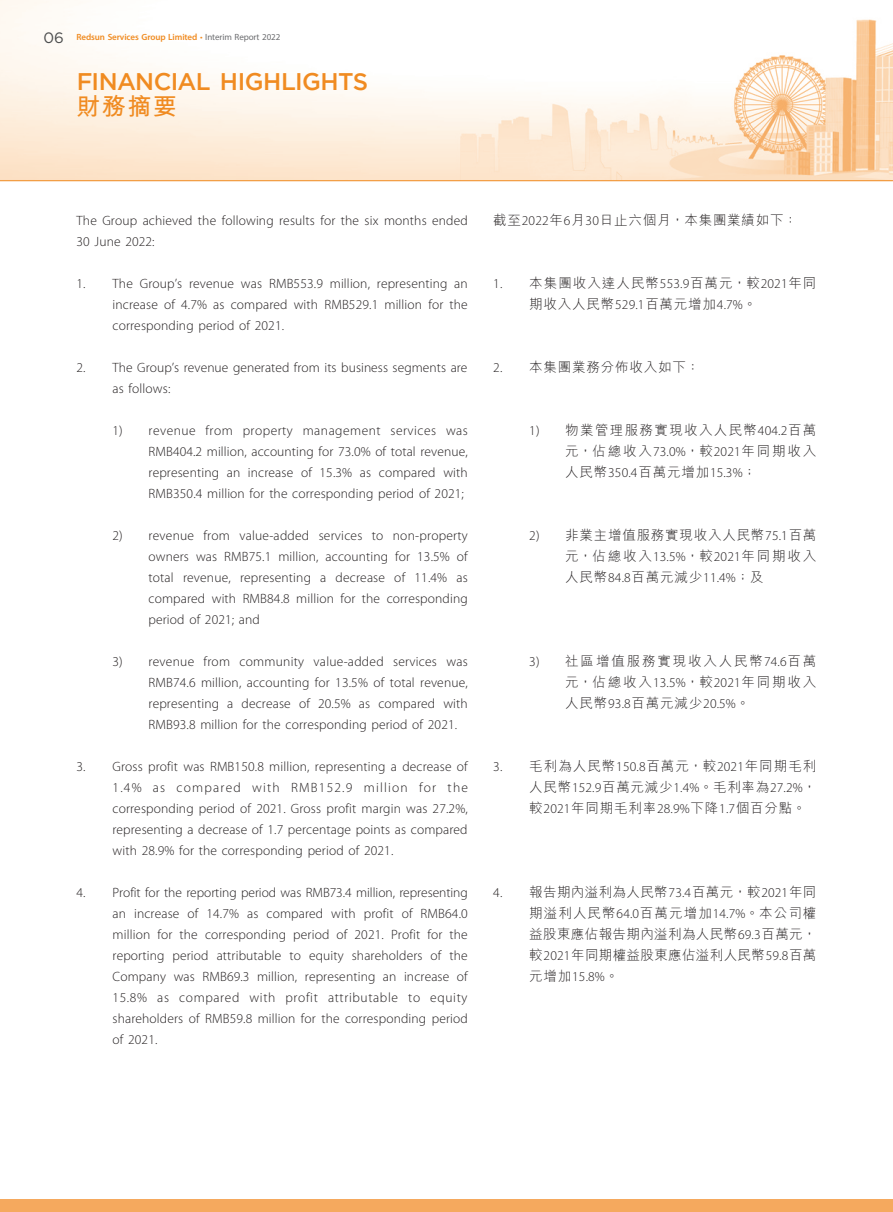
<style>
.page{position:relative;width:893px;height:1212px;background:#fff}
.page>*{position:absolute;margin:0;border:0;box-sizing:border-box;transform-origin:0 0}
.t1{font:500 24px "Gotham";letter-spacing:-.03em;color:#f08b21}
.t2{font:700 24px "M Hei HK";color:#f08b21}
._01_Body_Text{font:300 13.5px/21px "Myriad Pro";letter-spacing:.01em;color:#231f20;text-align:justify}
._01_Body_Text-2{font:300 13.5px/21px "M Hei HK";letter-spacing:.06em;color:#231f20;text-align:justify}
.t3{font:600 9px "Myriad Pro";letter-spacing:-.01em;color:#f08b21}
.s1{font-family:"Gotham";font-weight:400;font-size:15px;color:#4b4c4d}
.s2{font-weight:400}
.s3{font-weight:400;color:#6c6d70}
.s4{font-family:"Myriad Pro"}
</style>
<div class="page">
<img style="left:0;top:0;width:893px;height:180px">
<div style="left:0;top:1199px;width:893px;height:13px;background:#f5a95e"></div>
<hr style="left:0;top:180px;width:893px;height:1px;background:#f08b21">
<p class="t3" style="left:43px;top:32px;width:238px"><span class="s1">06</span> Redsun Services Group Limited <span class="s2">•</span> <span class="s3">Interim Report 2022</span></p>
<h1 class="t1" style="left:77px;top:68px;width:293px">FINANCIAL HIGHLIGHTS</h1>
<h1 class="t2" style="left:77px;top:89px;width:102px">財務摘要</h1>
<p class="_01_Body_Text" style="left:77px;top:210px;width:393px">The Group achieved the following results for the six months ended<br>30 June 2022:</p>
<p class="_01_Body_Text" style="left:113px;top:273px;width:357px;text-indent:-36px">1. The Group’s revenue was RMB553.9 million, representing an increase of 4.7% as compared with RMB529.1 million for the corresponding period of 2021.</p>
<p class="_01_Body_Text" style="left:113px;top:357px;width:356px;text-indent:-36px">2. The Group’s revenue generated from its business segments are as follows:</p>
<p class="_01_Body_Text" style="left:149px;top:420px;width:321px;text-indent:-36px">1) revenue from property management services was RMB404.2 million, accounting for 73.0% of total revenue, representing an increase of 15.3% as compared with RMB350.4 million for the corresponding period of 2021;</p>
<p class="_01_Body_Text" style="left:149px;top:525px;width:321px;text-indent:-36px">2) revenue from value-added services to non-property owners was RMB75.1 million, accounting for 13.5% of total revenue, representing a decrease of 11.4% as compared with RMB84.8 million for the corresponding period of 2021; and</p>
<p class="_01_Body_Text" style="left:149px;top:651px;width:321px;text-indent:-36px">3) revenue from community value-added services was RMB74.6 million, accounting for 13.5% of total revenue, representing a decrease of 20.5% as compared with RMB93.8 million for the corresponding period of 2021.</p>
<p class="_01_Body_Text" style="left:113px;top:756px;width:357px;text-indent:-36px">3. Gross profit was RMB150.8 million, representing a decrease of 1.4% as compared with RMB152.9 million for the corresponding period of 2021. Gross profit margin was 27.2%, representing a decrease of 1.7 percentage points as compared with 28.9% for the corresponding period of 2021.</p>
<p class="_01_Body_Text" style="left:113px;top:882px;width:357px;text-indent:-36px">4. Profit for the reporting period was RMB73.4 million, representing an increase of 14.7% as compared with profit of RMB64.0 million for the corresponding period of 2021. Profit for the reporting period attributable to equity shareholders of the Company was RMB69.3 million, representing an increase of 15.8% as compared with profit attributable to equity shareholders of RMB59.8 million for the corresponding period of 2021.</p>
<p class="_01_Body_Text-2" style="left:493px;top:209px;width:306px">截至<span class="s4">2022</span>年<span class="s4">6</span>月<span class="s4">30</span>日止六個月，本集團業績如下：</p>
<p class="_01_Body_Text-2" style="left:529px;top:272px;width:289px;text-indent:-36px"><span class="s4">1.</span> 本集團收入達人民幣<span class="s4">553.9</span>百萬元，較<span class="s4">2021</span>年同期收入人民幣<span class="s4">529.1</span>百萬元增加<span class="s4">4.7%</span>。</p>
<p class="_01_Body_Text-2" style="left:493px;top:356px;width:208px"><span class="s4">2.</span> 本集團業務分佈收入如下：</p>
<p class="_01_Body_Text-2" style="left:565px;top:419px;width:253px;text-indent:-36px"><span class="s4">1)</span> 物業管理服務實現收入人民幣<span class="s4">404.2</span>百萬元，佔總收入<span class="s4">73.0%</span>，較<span class="s4">2021</span>年同期收入人民幣<span class="s4">350.4</span>百萬元增加<span class="s4">15.3%</span>；</p>
<p class="_01_Body_Text-2" style="left:565px;top:524px;width:253px;text-indent:-36px"><span class="s4">2)</span> 非業主增值服務實現收入人民幣<span class="s4">75.1</span>百萬元，佔總收入<span class="s4">13.5%</span>，較<span class="s4">2021</span>年同期收入人民幣<span class="s4">84.8</span>百萬元減少<span class="s4">11.4%</span>；及</p>
<p class="_01_Body_Text-2" style="left:565px;top:650px;width:253px;text-indent:-36px"><span class="s4">3)</span> 社區增值服務實現收入人民幣<span class="s4">74.6</span>百萬元，佔總收入<span class="s4">13.5%</span>，較<span class="s4">2021</span>年同期收入人民幣<span class="s4">93.8</span>百萬元減少<span class="s4">20.5%</span>。</p>
<p class="_01_Body_Text-2" style="left:529px;top:755px;width:289px;text-indent:-36px"><span class="s4">3.</span> 毛利為人民幣<span class="s4">150.8</span>百萬元，較<span class="s4">2021</span>年同期毛利人民幣<span class="s4">152.9</span>百萬元減少<span class="s4">1.4%</span>。毛利率為<span class="s4">27.2%</span>，較<span class="s4">2021</span>年同期毛利率<span class="s4">28.9%</span>下降<span class="s4">1.7</span>個百分點。</p>
<p class="_01_Body_Text-2" style="left:529px;top:881px;width:289px;text-indent:-36px"><span class="s4">4.</span> 報告期內溢利為人民幣<span class="s4">73.4</span>百萬元，較<span class="s4">2021</span>年同期溢利人民幣<span class="s4">64.0</span>百萬元增加<span class="s4">14.7%</span>。本公司權益股東應佔報告期內溢利為人民幣<span class="s4">69.3</span>百萬元，較<span class="s4">2021</span>年同期權益股東應佔溢利人民幣<span class="s4">59.8</span>百萬元增加<span class="s4">15.8%</span>。</p>
</div>
